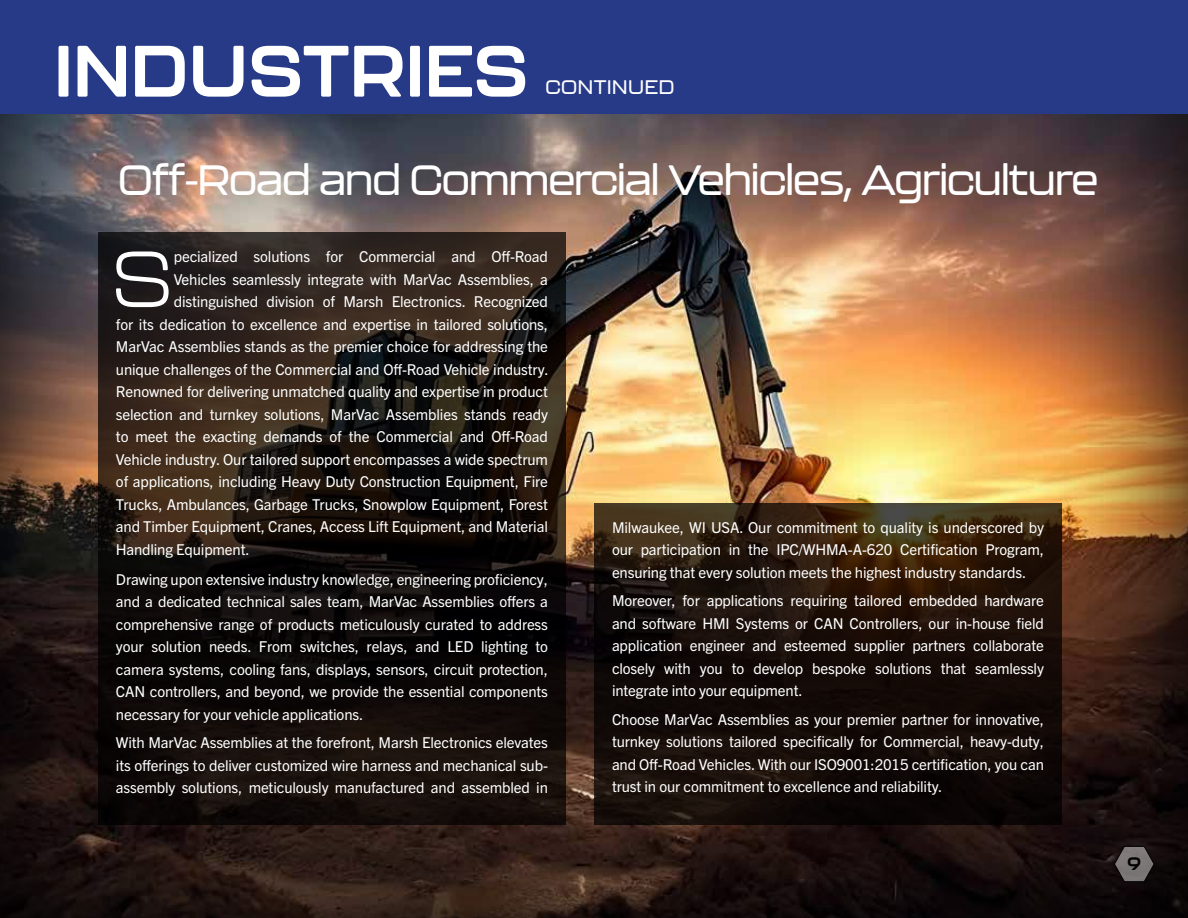
<style>
.page{position:relative;width:1188px;height:918px;background:#fff}
.page>*{position:absolute;margin:0;border:0;box-sizing:border-box;transform-origin:0 0}
.t1{font:300 78.75px "Kallisto";color:#fff}
.t2{font:700 72px "Kallisto";color:#fff}
.t3{font:500 42px "Kallisto";letter-spacing:-.02em;color:#fff}
.t4{font:500 19.5px "Kallisto";letter-spacing:.03em;color:#fff}
.t5{font:700 18px "Kallisto";color:#000}
.t6{font:15px/22.5px "Trade Gothic Next LT Pro";letter-spacing:-.01em;color:#fff;text-align:justify}
</style>
<div class="page">
<img style="left:0;top:114px;width:1188px;height:804px">
<svg style="left:594px;top:503px;width:468px;height:322px;background:#1d110a"></svg>
<svg style="left:98px;top:232px;width:468px;height:593px;background:#1c1410"></svg>
<div style="left:0;top:0;width:1188px;height:114px;background:#273a88"></div>
<svg style="left:1114px;top:845px;width:41px;height:37px;background:#575151"></svg>
<h2 class="t2" style="left:54px;top:27px;width:476px">INDUSTRIES</h2>
<h3 class="t4" style="left:545px;top:76px;width:131px">CONTINUED</h3>
<h3 class="t3" style="left:118px;top:155px;width:981px">Off-Road and Commercial Vehicles, Agriculture</h3>
<h1 class="t1" style="left:113px;top:233px;width:61px">S</h1>
<p class="t6" style="left:174px;top:244px;width:376px">pecialized solutions for Commercial and Off-Road</p>
<p class="t6" style="left:174px;top:267px;width:376px">Vehicles seamlessly integrate with MarVac Assemblies, a</p>
<p class="t6" style="left:174px;top:289px;width:376px">distinguished division of Marsh Electronics. Recognized</p>
<p class="t6" style="left:116px;top:312px;width:434px">for its dedication to excellence and expertise in tailored solutions,</p>
<p class="t6" style="left:116px;top:334px;width:434px">MarVac Assemblies stands as the premier choice for addressing the</p>
<p class="t6" style="left:116px;top:357px;width:434px">unique challenges of the Commercial and Off-Road Vehicle industry.</p>
<p class="t6" style="left:116px;top:379px;width:434px">Renowned for delivering unmatched quality and expertise in product</p>
<p class="t6" style="left:116px;top:402px;width:433px">selection and turnkey solutions, MarVac Assemblies stands ready</p>
<p class="t6" style="left:116px;top:424px;width:433px">to meet the exacting demands of the Commercial and Off-Road</p>
<p class="t6" style="left:116px;top:447px;width:434px">Vehicle industry. Our tailored support encompasses a wide spectrum</p>
<p class="t6" style="left:116px;top:469px;width:434px">of applications, including Heavy Duty Construction Equipment, Fire</p>
<p class="t6" style="left:116px;top:492px;width:433px">Trucks, Ambulances, Garbage Trucks, Snowplow Equipment, Forest</p>
<p class="t6" style="left:116px;top:514px;width:433px">and Timber Equipment, Cranes, Access Lift Equipment, and Material</p>
<p class="t6" style="left:116px;top:537px;width:135px">Handling Equipment.</p>
<p class="t6" style="left:116px;top:567px;width:434px">Drawing upon extensive industry knowledge, engineering proficiency, and a dedicated technical sales team, MarVac Assemblies offers a comprehensive range of products meticulously curated to address your solution needs. From switches, relays, and LED lighting to camera systems, cooling fans, displays, sensors, circuit protection, CAN controllers, and beyond, we provide the essential components necessary for your vehicle applications.</p>
<p class="t6" style="left:116px;top:730px;width:434px">With MarVac Assemblies at the forefront, Marsh Electronics elevates its offerings to deliver customized wire harness and mechanical sub&shy;assembly solutions, meticulously manufactured and assembled in</p>
<p class="t6" style="left:612px;top:515px;width:434px">Milwaukee, WI USA. Our commitment to quality is underscored by our participation in the IPC/WHMA-A-620 Certification Program, ensuring that every solution meets the highest industry standards.</p>
<p class="t6" style="left:612px;top:588px;width:434px">Moreover, for applications requiring tailored embedded hardware and software HMI Systems or CAN Controllers, our in-house field application engineer and esteemed supplier partners collaborate closely with you to develop bespoke solutions that seamlessly integrate into your equipment.</p>
<p class="t6" style="left:612px;top:707px;width:434px">Choose MarVac Assemblies as your premier partner for innovative, turnkey solutions tailored specifically for Commercial, heavy-duty, and Off-Road Vehicles. With our ISO9001:2015 certification, you can trust in our commitment to excellence and reliability.</p>
<p class="t5" style="left:1127px;top:853px;width:16px">9</p>
</div>
